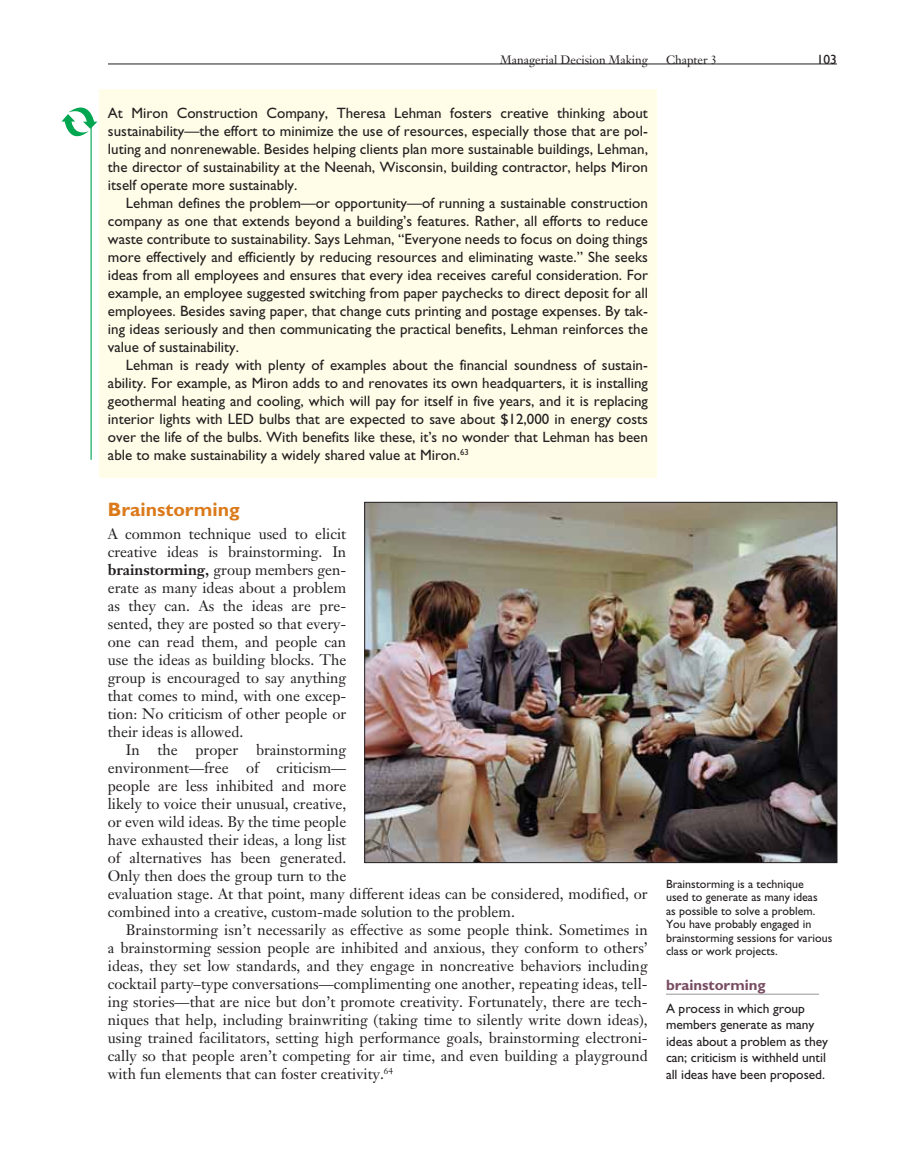
<style>
.page{position:relative;width:918px;height:1175px;background:#fff}
.page>*{position:absolute;margin:0;border:0;box-sizing:border-box;transform-origin:0 0}
.t1{font:700 19.5px "Gill Sans";color:#db7a1b}
.t2{font:15px/18px "Gill Sans";color:#231f20;text-align:justify}
.t3{font:15px/18px "Janson Text";color:#231f20;text-align:justify}
.t4{font:700 15px "Gill Sans";color:#774c61}
.t5{font:13.5px/16.5px "Gill Sans";letter-spacing:-.005em;color:#231f20}
.t6{font:12px/13.5px "Gill Sans";color:#231f20}
.t7{font:12px "Janson Text";color:#231f20}
.s1{font-weight:700}
</style>
<div class="page">
<hr style="left:108px;top:64px;width:729px;height:1px;background:#231f20">
<img style="left:366px;top:504px;width:469px;height:357px">
<div style="left:99px;top:90px;width:558px;height:388px;background:#fffde8"></div>
<hr style="left:666px;top:993px;width:153px;height:1px;background:#939598">
<svg style="left:62px;top:107px;width:35px;height:40px"></svg>
<hr style="left:91px;top:126px;width:1px;height:334px;background:#00a650">
<p class="t7" style="left:500px;top:55px;width:149px">Managerial Decision Making</p>
<p class="t7" style="left:666px;top:55px;width:53px">Chapter 3</p>
<p class="t5" style="left:817px;top:52px;width:22px">103</p>
<p class="t2" style="left:108px;top:106px;width:542px">At Miron Construction Company, Theresa Lehman fosters creative thinking about sustainability—the effort to minimize the use of resources, especially those that are pol&shy;luting and nonrenewable. Besides helping clients plan more sustainable buildings, Lehman, the director of sustainability at the Neenah, Wisconsin, building contractor, helps Miron itself operate more sustainably.</p>
<p class="t2" style="left:108px;top:196px;width:542px;text-indent:18px">Lehman defines the problem—or opportunity—of running a sustainable construction company as one that extends beyond a building’s features. Rather, all efforts to reduce waste contribute to sustainability. Says Lehman, “Everyone needs to focus on doing things more effectively and efficiently by reducing resources and eliminating waste.” She seeks ideas from all employees and ensures that every idea receives careful consideration. For example, an employee suggested switching from paper paychecks to direct deposit for all employees. Besides saving paper, that change cuts printing and postage expenses. By tak&shy;ing ideas seriously and then communicating the practical benefits, Lehman reinforces the value of sustainability.</p>
<p class="t2" style="left:108px;top:358px;width:542px;text-indent:18px">Lehman is ready with plenty of examples about the financial soundness of sustain&shy;ability. For example, as Miron adds to and renovates its own headquarters, it is installing geothermal heating and cooling, which will pay for itself in five years, and it is replacing interior lights with LED bulbs that are expected to save about $12,000 in energy costs over the life of the bulbs. With benefits like these, it’s no wonder that Lehman has been able to make sustainability a widely shared value at Miron.<sup>63</sup></p>
<h1 class="t1" style="left:108px;top:503px;width:133px">Brainstorming</h1>
<p class="t3" style="left:108px;top:526px;width:240px">A common technique used to elicit creative ideas is brainstorming. In <span class="s1">brain storming,</span> group members gen&shy;erate as many ideas about a problem as they can. As the ideas are pre&shy;sented, they are posted so that every&shy;one can read them, and people can use the ideas as building blocks. The group is encouraged to say anything that comes to mind, with one excep&shy;tion: No criticism of other people or their ideas is allowed.</p>
<p class="t3" style="left:108px;top:742px;width:542px;text-align:left;text-indent:18px">In the proper brainstorming<br>environment—free of criticism—<br>people are less inhibited and more<br>likely to voice their unusual, creative,<br>or even wild ideas. By the time people<br>have exhausted their ideas, a long list<br>of alternatives has been generated.<br>Only then does the group turn to the<br>evaluation stage. At that point, many different ideas can be considered, modified, or combined into a creative, custom-made solution to the problem.</p>
<p class="t3" style="left:108px;top:922px;width:542px;text-indent:18px">Brainstorming isn’t necessarily as effective as some people think. Sometimes in a brainstorming session people are inhibited and anxious, they conform to others’ ideas, they set low standards, and they engage in noncreative behaviors including cocktail party–type conversations—complimenting one another, repeating ideas, tell&shy;ing stories—that are nice but don’t promote creativity. Fortunately, there are tech&shy;niques that help, including brainwriting (taking time to silently write down ideas), using trained facilitators, setting high performance goals, brainstorming electroni&shy;cally so that people aren’t competing for air time, and even building a playground with fun elements that can foster creativity. <sup>64</sup></p>
<p class="t6" style="left:666px;top:878px;width:168px">Brainstorming is a technique<br>used to generate as many ideas<br>as possible to solve a problem.<br>You have probably engaged in brainstorming sessions for various class or work projects.</p>
<p class="t4" style="left:666px;top:979px;width:101px">brainstorming</p>
<p class="t5" style="left:666px;top:1001px;width:164px">A process in which group members generate as many ideas about a problem as they can; criticism is withheld until all ideas have been proposed.</p>
</div>
